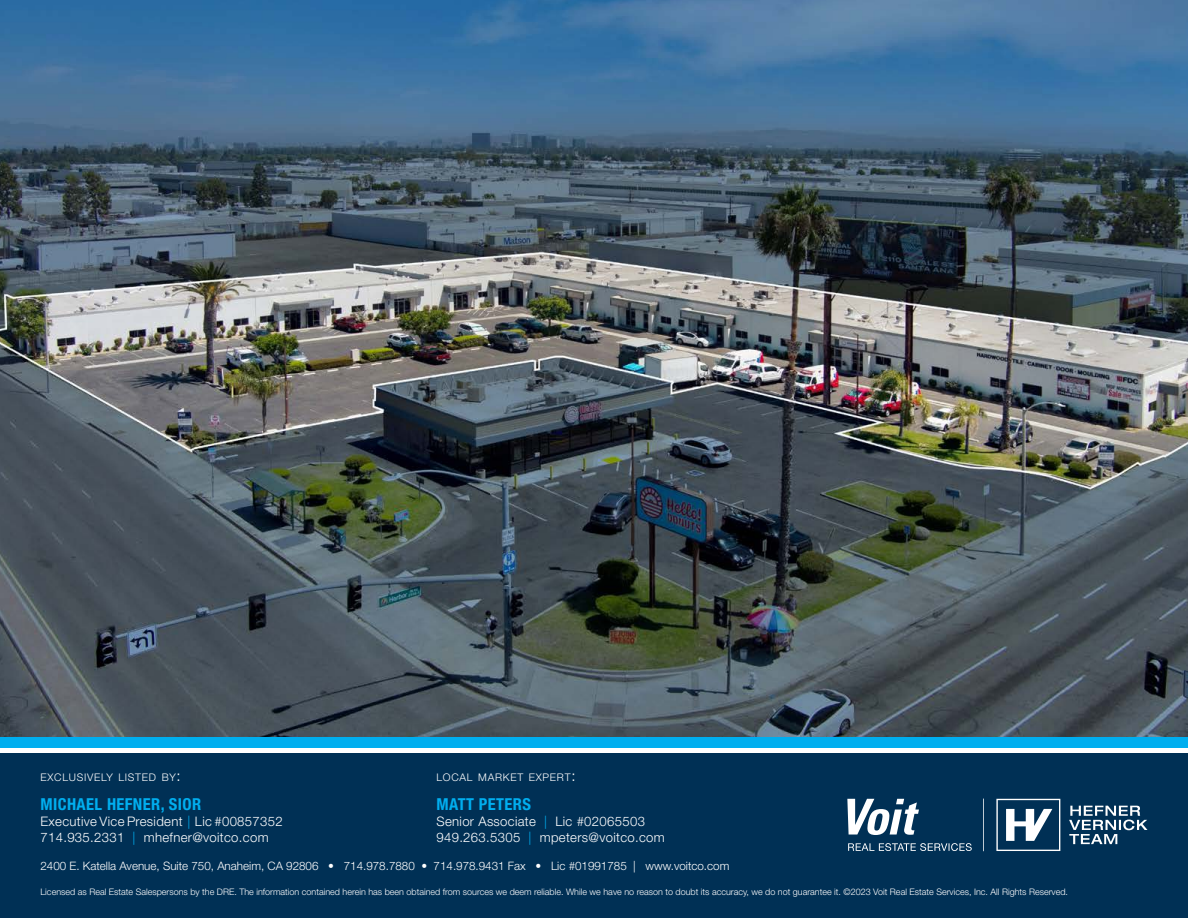
<style>
.page{position:relative;width:1188px;height:918px;background:#fff}
.page>*{position:absolute;margin:0;border:0;box-sizing:border-box;transform-origin:0 0}
.t1{font:700 condensed 16.5px "Helvetica Neue LT Std";letter-spacing:.025em;color:#00aeef}
.t2{font:300 13.2px/15.8px "Helvetica Neue LT Std";letter-spacing:.025em;color:#fff}
.t3{font:300 11.7px "Helvetica Neue LT Std";color:#fff}
.t4{font:300 10.5px "Helvetica Neue LT Std";letter-spacing:.07em;color:#fff}
.t5{font:300 9px "Helvetica Neue LT Std";color:#fff}
.s1{font-size:15px}
.s2{color:#00aeef}
</style>
<div class="page">
<img style="left:0;top:0;width:1188px;height:737px">
<div style="left:0;top:753px;width:1188px;height:165px;background:#003055"></div>
<div style="left:0;top:737px;width:1188px;height:11px;background:#00aeef"></div>
<svg style="left:848px;top:843px;width:124px;height:8px"></svg>
<svg style="left:847px;top:799px;width:72px;height:36px"></svg>
<svg style="left:983px;top:799px;width:1px;height:52px"></svg>
<svg style="left:1069px;top:806px;width:78px;height:38px"></svg>
<svg style="left:996px;top:799px;width:64px;height:52px"></svg>
<p class="t4" style="left:40px;top:771px;width:142px">EXCLUSIVELY LISTED BY<span class="s1">:</span></p>
<h1 class="t1" style="left:40px;top:795px;width:162px">MICHAEL HEFNER, SIOR</h1>
<h2 class="t2" style="left:40px;top:813px;width:244px">Executive Vice President <span class="s2">|</span> Lic #00857352<br>714.935.2331 <span class="s2">|</span> mhefner@voitco.com</h2>
<p class="t4" style="left:436px;top:771px;width:141px">LOCAL MARKET EXPERT<span class="s1">:</span></p>
<h1 class="t1" style="left:436px;top:795px;width:96px">MATT PETERS</h1>
<h2 class="t2" style="left:436px;top:813px;width:230px">Senior Associate <span class="s2">|</span> Lic #02065503<br>949.263.5305 <span class="s2">|</span> mpeters@voitco.com</h2>
<p class="t3" style="left:40px;top:859px;width:690px">2400 E. Katella Avenue, Suite 750, Anaheim, CA 92806 • 714.978.7880 • 714.978.9431 Fax • Lic #01991785 | www.voitco.com</p>
<p class="t5" style="left:40px;top:886px;width:1029px">Licensed as Real Estate Salespersons by the DRE. The information contained herein has been obtained from sources we deem reliable. While we have no reason to doubt its accuracy, we do not guarantee it. ©2023 Voit Real Estate Services, Inc. All Rights Reserved.</p>
</div>
